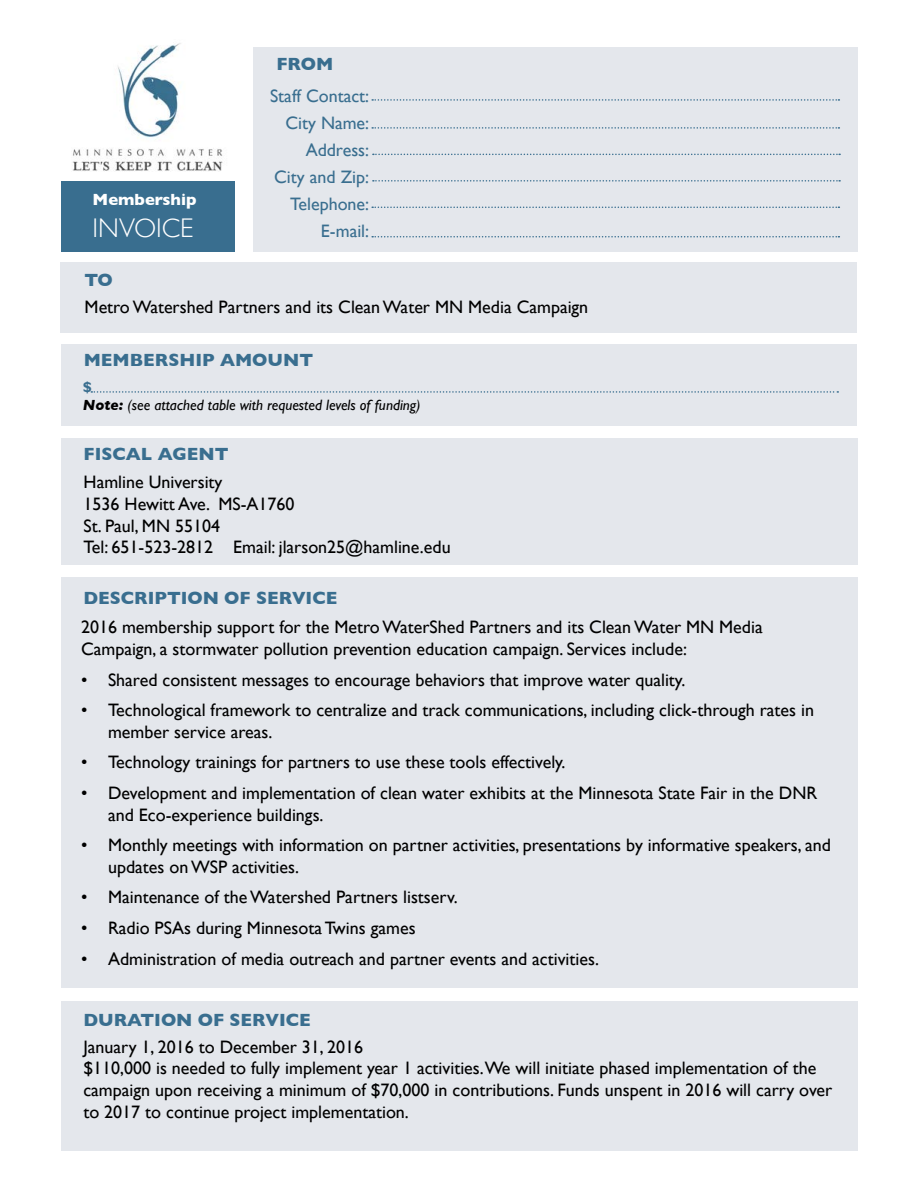
<style>
.page{position:relative;width:918px;height:1188px;background:#fff}
.page>*{position:absolute;margin:0;border:0;box-sizing:border-box;transform-origin:0 0}
.t1{font:300 27px "Gill Sans";color:#fff}
.t2{font:18px/21.6px "Gill Sans";color:#000}
.t3{font:700 18px "Gill Sans";color:#396e8f}
.t4{font:18px/27px "Gill Sans";color:#396e8f;text-align:right}
.t5{font:700 16.5px "Gill Sans";color:#fff}
.t6{font:italic 15px/18px "Gill Sans";color:#000}
.s1{font-weight:700;font-style:normal;color:#396e8f}
.s2{font-weight:700}
</style>
<div class="page">
<div style="left:60px;top:263px;width:797px;height:70px;background:#e4e7ec"></div>
<div style="left:61px;top:438px;width:797px;height:127px;background:#e4e7ec"></div>
<div style="left:61px;top:1001px;width:796px;height:149px;background:#e4e7ec"></div>
<div style="left:61px;top:344px;width:796px;height:82px;background:#e4e7ec"></div>
<svg style="left:91px;top:391px;width:747px;height:2px"></svg>
<div style="left:254px;top:47px;width:604px;height:205px;background:#e4e7ec"></div>
<img style="left:72px;top:43px;width:151px;height:128px">
<div style="left:61px;top:181px;width:174px;height:71px;background:#396e8f"></div>
<svg style="left:372px;top:99px;width:467px;height:2px"></svg>
<svg style="left:372px;top:127px;width:467px;height:2px"></svg>
<svg style="left:373px;top:154px;width:467px;height:1px"></svg>
<svg style="left:373px;top:180px;width:467px;height:2px"></svg>
<svg style="left:372px;top:207px;width:467px;height:1px"></svg>
<svg style="left:372px;top:236px;width:467px;height:2px"></svg>
<div style="left:61px;top:577px;width:796px;height:411px;background:#e4e7ec"></div>
<p class="t5" style="left:93px;top:189px;width:106px">Membership</p>
<h1 class="t1" style="left:93px;top:213px;width:102px">INVOICE</h1>
<p class="t3" style="left:85px;top:270px;width:30px">TO</p>
<p class="t3" style="left:276px;top:53px;width:59px">FROM</p>
<p class="t4" style="left:270px;top:82px;width:101px">Staff Contact:<br>City Name:<br>Address:<br>City and Zip:<br>Telephone:<br>E-mail:</p>
<p class="t2" style="left:85px;top:296px;width:505px">Metro Watershed Partners and its Clean Water MN Media Campaign</p>
<p class="t3" style="left:84px;top:349px;width:231px">MEMBERSHIP AMOUNT</p>
<p class="t6" style="left:83px;top:377px;width:339px"><span class="s1">$<br></span><span class="s2">Note:</span> (see attached table with requested levels of funding)</p>
<p class="t3" style="left:84px;top:444px;width:146px">FISCAL AGENT</p>
<p class="t2" style="left:84px;top:471px;width:369px">Hamline University<br>1536 Hewitt Ave. MS-A1760<br>St. Paul, MN 55104<br>Tel: 651-523-2812 Email: jlarson25@hamline.edu</p>
<p class="t3" style="left:83px;top:587px;width:256px">DESCRIPTION OF SERVICE</p>
<p class="t2" style="left:81px;top:616px;width:683px">2016 membership support for the Metro WaterShed Partners and its Clean Water MN Media<br>Campaign, a stormwater pollution prevention education campaign. Services include:</p>
<p class="t2" style="left:81px;top:669px;width:606px">• Shared consistent messages to encourage behaviors that improve water quality.</p>
<p class="t2" style="left:108px;top:699px;width:708px;text-indent:-27px">• Technological framework to centralize and track communications, including click-through rates in member service areas.</p>
<p class="t2" style="left:81px;top:751px;width:486px">• Technology trainings for partners to use these tools effectively.</p>
<p class="t2" style="left:108px;top:782px;width:711px;text-indent:-27px">• Development and implementation of clean water exhibits at the Minnesota State Fair in the DNR and Eco-experience buildings.</p>
<p class="t2" style="left:108px;top:834px;width:724px;text-indent:-27px">• Monthly meetings with information on partner activities, presentations by informative speakers, and updates on WSP activities.</p>
<p class="t2" style="left:81px;top:886px;width:378px">• Maintenance of the Watershed Partners listserv.</p>
<p class="t2" style="left:81px;top:917px;width:336px">• Radio PSAs during Minnesota Twins games</p>
<p class="t2" style="left:81px;top:948px;width:520px">• Administration of media outreach and partner events and activities.</p>
<p class="t3" style="left:83px;top:1009px;width:229px">DURATION OF SERVICE</p>
<p class="t2" style="left:83px;top:1036px;width:750px">January 1, 2016 to December 31, 2016<br>$110,000 is needed to fully implement year 1 activities.We will initiate phased implementation of the campaign upon receiving a minimum of $70,000 in contributions. Funds unspent in 2016 will carry over to 2017 to continue project implementation.</p>
</div>
